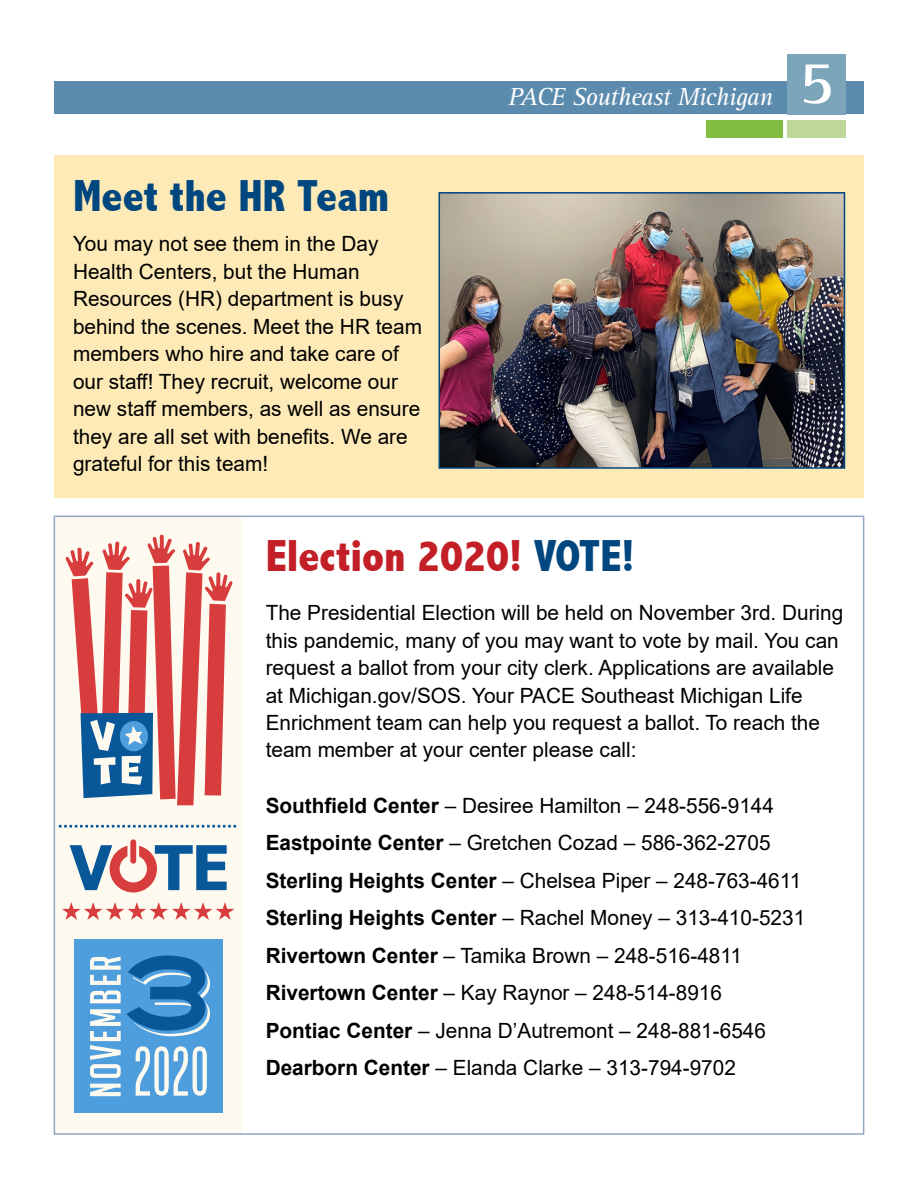
<style>
.page{position:relative;width:918px;height:1188px;background:#fff}
.page>*{position:absolute;margin:0;border:0;box-sizing:border-box;transform-origin:0 0}
.t1{font:700 63px "Rotis Serif";color:#fff}
.t2{font:800 condensed 45px "Abadi";color:#c22026}
.t3{font:800 condensed 45px "Abadi";color:#00467f}
.t4{font:italic 25.5px "Rotis Serif";letter-spacing:-.025em;color:#fff}
.t5{font:21px/27.5px "Arial";color:#000}
.s1{color:#00467f}
.s2{font-weight:700}
</style>
<div class="page">
<div style="left:54px;top:516px;width:188px;height:618px;background:#fffaf0"></div>
<svg style="left:59px;top:825px;width:177px;height:3px"></svg>
<div style="left:74px;top:939px;width:149px;height:174px;background:#4e9ddd"></div>
<svg style="left:136px;top:1046px;width:71px;height:50px"></svg>
<svg style="left:90px;top:1084px;width:31px;height:12px"></svg>
<svg style="left:90px;top:1009px;width:31px;height:69px"></svg>
<svg style="left:90px;top:957px;width:31px;height:46px"></svg>
<svg style="left:127px;top:956px;width:83px;height:80px"></svg>
<svg style="left:65px;top:534px;width:168px;height:271px"></svg>
<svg style="left:62px;top:902px;width:172px;height:18px"></svg>
<div style="left:130px;top:839px;width:6px;height:25px;background:#d83d3d;border-radius:3px"></div>
<svg style="left:70px;top:845px;width:157px;height:48px"></svg>
<div style="left:54px;top:81px;width:810px;height:33px;background:#5b8cad"></div>
<div style="left:787px;top:54px;width:58px;height:60px;background:#7ca5ba"></div>
<div style="left:787px;top:120px;width:59px;height:18px;background:#bed89a"></div>
<div style="left:706px;top:120px;width:76px;height:18px;background:#81bd41"></div>
<div style="left:54px;top:156px;width:810px;height:342px;background:#fdeab7"></div>
<img style="left:442px;top:195px;width:400px;height:271px">
<div style="left:439px;top:192px;width:406px;height:277px;border:2px solid #00467f"></div>
<h2 class="t3" style="left:73px;top:170px;width:318px">Meet the HR Team</h2>
<p class="t5" style="left:73px;top:230px;width:350px">You may not see them in the Day<br>Health Centers, but the Human<br>Resources (HR) department is busy behind the scenes. Meet the HR team members who hire and take care of our staff! They recruit, welcome our new staff members, as well as ensure they are all set with benefits. We are grateful for this team!</p>
<p class="t4" style="left:508px;top:82px;width:266px">PACE Southeast Michigan</p>
<h1 class="t1" style="left:799px;top:45px;width:37px">5</h1>
<h2 class="t2" style="left:266px;top:530px;width:370px">Election 2020! <span class="s1">VOTE!</span></h2>
<p class="t5" style="left:266px;top:599px;width:579px">The Presidential Election will be held on November 3rd. During this pandemic, many of you may want to vote by mail. You can request a ballot from your city clerk. Applications are available at Michigan.gov/SOS. Your PACE Southeast Michigan Life Enrichment team can help you request a ballot. To reach the team member at your center please call:</p>
<p class="t5" style="left:266px;top:787px;width:541px;line-height:37.5px"><span class="s2">Southfield Center</span> – Desiree Hamilton – 248-556-9144<br><span class="s2">Eastpointe Center</span> – Gretchen Cozad – 586-362-2705<br><span class="s2">Sterling Heights Center</span> – Chelsea Piper – 248-763-4611<br><span class="s2">Sterling Heights Center</span> – Rachel Money – 313-410-5231<br><span class="s2">Rivertown Center</span> – Tamika Brown – 248-516-4811<br><span class="s2">Rivertown Center</span> – Kay Raynor – 248-514-8916<br><span class="s2">Pontiac Center</span> – Jenna D’Autremont – 248-881-6546<br><span class="s2">Dearborn Center</span> – Elanda Clarke – 313-794-9702</p>
</div>
